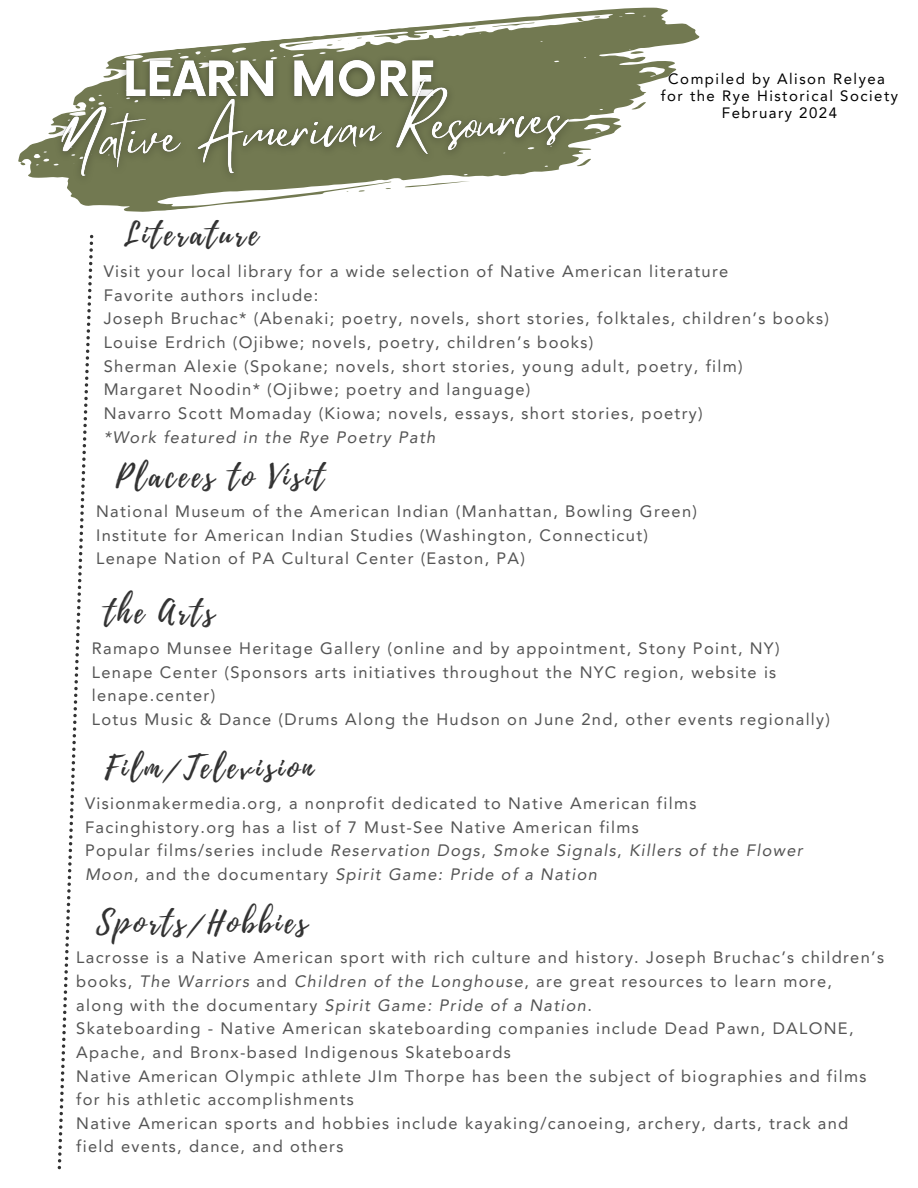
<style>
.page{position:relative;width:918px;height:1188px;background:#fff}
.page>*{position:absolute;margin:0;border:0;box-sizing:border-box;transform-origin:0 0}
.t1{font:31.05px "Playlist Script";letter-spacing:.1em;color:#323232}
.t2{font:16.5px/23.7px "Avenir LT Pro";letter-spacing:.08em;color:#545454}
.t3{font:italic 16.5px/23.7px "Avenir LT Pro";letter-spacing:.08em;color:#545454}
.t4{font:15px "Avenir LT Pro";letter-spacing:.1em;color:#000}
.s1{font-style:normal}
.s2{font-style:italic}
</style>
<div class="page">
<svg style="left:58px;top:235px;width:35px;height:934px"></svg>
<svg style="left:172px;top:7px;width:528px;height:74px"></svg>
<svg style="left:630px;top:50px;width:14px;height:4px"></svg>
<svg style="left:285px;top:42px;width:28px;height:5px"></svg>
<svg style="left:492px;top:22px;width:43px;height:6px"></svg>
<svg style="left:576px;top:18px;width:8px;height:4px"></svg>
<svg style="left:469px;top:27px;width:7px;height:2px"></svg>
<svg style="left:594px;top:16px;width:6px;height:2px"></svg>
<svg style="left:326px;top:40px;width:16px;height:6px"></svg>
<svg style="left:18px;top:57px;width:634px;height:155px"></svg>
<svg style="left:585px;top:159px;width:7px;height:7px"></svg>
<svg style="left:585px;top:107px;width:4px;height:4px"></svg>
<svg style="left:20px;top:162px;width:6px;height:4px"></svg>
<img style="left:115px;top:50px;width:330px;height:10px">
<img style="left:45px;top:60px;width:540px;height:138px">
<h3 class="t4" style="left:668px;top:73px;width:218px">Compiled by Alison Relyea</h3>
<p class="t4" style="left:661px;top:90px;width:239px">for the Rye Historical Society</p>
<p class="t4" style="left:722px;top:107px;width:117px">February 2024</p>
<p class="t1" style="left:124px;top:212px;width:136px">Literature</p>
<p class="t2" style="left:104px;top:261px;width:626px">Visit your local library for a wide selection of Native American literature</p>
<p class="t2" style="left:104px;top:285px;width:216px">Favorite authors include:</p>
<p class="t2" style="left:104px;top:308px;width:727px">Joseph Bruchac* (Abenaki; poetry, novels, short stories, folktales, children’s books)</p>
<p class="t2" style="left:104px;top:332px;width:491px">Louise Erdrich (Ojibwe; novels, poetry, children’s books)</p>
<p class="t2" style="left:104px;top:356px;width:641px">Sherman Alexie (Spokane; novels, short stories, young adult, poetry, film)</p>
<h3 class="t2" style="left:104px;top:379px;width:428px">Margaret Noodin* (Ojibwe; poetry and language)</h3>
<p class="t2" style="left:104px;top:403px;width:601px">Navarro Scott Momaday (Kiowa; novels, essays, short stories, poetry)</p>
<p class="t3" style="left:104px;top:426px;width:333px">*Work featured in the Rye Poetry Path</p>
<p class="t1" style="left:116px;top:454px;width:209px">Placees to Visit</p>
<p class="t2" style="left:96px;top:501px;width:603px">National Museum of the American Indian (Manhattan, Bowling Green)</p>
<p class="t2" style="left:96px;top:525px;width:553px">Institute for American Indian Studies (Washington, Connecticut)</p>
<p class="t2" style="left:96px;top:548px;width:430px">Lenape Nation of PA Cultural Center (Easton, PA)</p>
<p class="t1" style="left:105px;top:590px;width:111px">the Arts</p>
<h3 class="t2" style="left:92px;top:638px;width:689px">Ramapo Munsee Heritage Gallery (online and by appointment, Stony Point, NY)</h3>
<p class="t2" style="left:92px;top:662px;width:686px">Lenape Center (Sponsors arts initiatives throughout the NYC region, website is lenape.center)</p>
<p class="t2" style="left:92px;top:709px;width:740px">Lotus Music &amp; Dance (Drums Along the Hudson on June 2nd, other events regionally)</p>
<p class="t1" style="left:105px;top:746px;width:210px">Film/Television</p>
<p class="t2" style="left:85px;top:793px;width:613px">Visionmakermedia.org, a nonprofit dedicated to Native American films</p>
<p class="t2" style="left:85px;top:816px;width:555px">Facinghistory.org has a list of 7 Must-See Native American films</p>
<p class="t3" style="left:85px;top:840px;width:719px"><span class="s1">Popular films/series include</span> Reservation Dogs<span class="s1">,</span> Smoke Signals<span class="s1">,</span> Killers of the Flower<br>Moon<span class="s1">, and the documentary</span> Spirit Game: Pride of a Nation</p>
<h3 class="t1" style="left:96px;top:900px;width:213px">Sports/Hobbies</h3>
<h3 class="t2" style="left:76px;top:947px;width:809px">Lacrosse is a Native American sport with rich culture and history. Joseph Bruchac’s children’s books, <span class="s2">The Warriors</span> and <span class="s2">Children of the Longhouse</span>, are great resources to learn more,<br>along with the documentary <span class="s2">Spirit Game: Pride of a Nation</span>.</h3>
<p class="t2" style="left:76px;top:1018px;width:779px">Skateboarding - Native American skateboarding companies include Dead Pawn, DALONE,<br>Apache, and Bronx-based Indigenous Skateboards</p>
<p class="t2" style="left:76px;top:1066px;width:792px">Native American Olympic athlete JIm Thorpe has been the subject of biographies and films for his athletic accomplishments</p>
<p class="t2" style="left:76px;top:1113px;width:774px">Native American sports and hobbies include kayaking/canoeing, archery, darts, track and field events, dance, and others</p>
</div>
